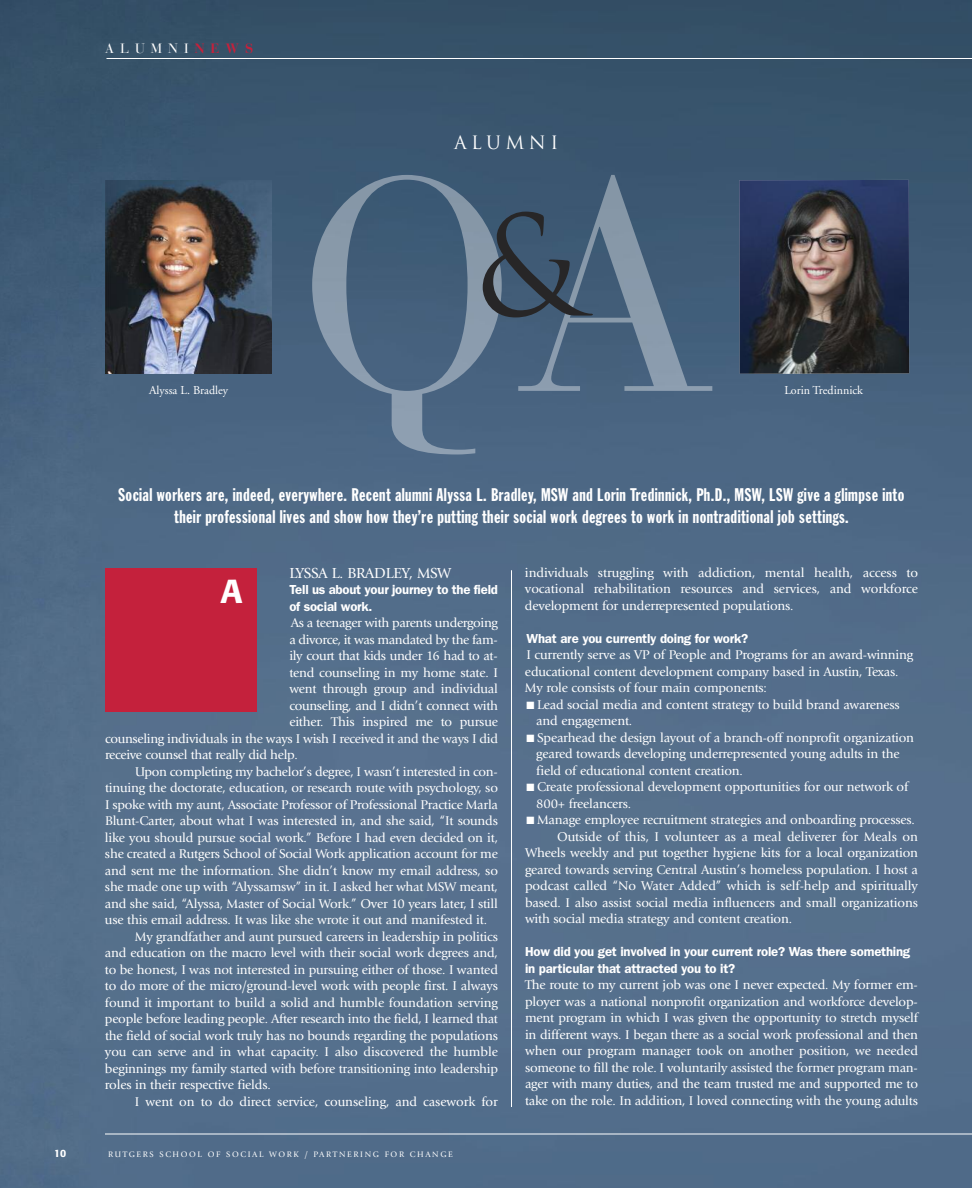
<style>
.page{position:relative;width:972px;height:1188px;background:#fff}
.page>*{position:absolute;margin:0;border:0;box-sizing:border-box;transform-origin:0 0}
.t1{font:135px "Trajan";color:#272627}
.t2{font:500 33px "Formata BQ";color:#fff}
.t3{font:18px/21.6px "Franklin Gothic Extra Cond";letter-spacing:.025em;color:#fff;text-align:center}
.t4{font:18px "Trajan";letter-spacing:.25em;color:#fff}
.t5{font:15px "Giovanni";letter-spacing:-.015em;color:#fff}
.t6{font:13.5px "Bauer Bodoni";letter-spacing:.45em;color:#fff}
.t7{font:13.2px/16.5px "Giovanni";letter-spacing:-.015em;color:#fff}
.t8{font:600 13.2px/16.5px "Franklin Gothic";letter-spacing:-.015em;color:#fff}
.t9{font:12px "Adobe Garamond";color:#fff}
.t10{font:500 10.5px "Formata BQ";color:#fff}
.t11{font:8.25px "Giovanni";letter-spacing:.2em;color:#fff}
.s1{font-weight:700;color:#c4213c}
</style>
<div class="page">
<img style="left:0;top:0;width:972px;height:1188px">
<img style="left:312px;top:175px;width:400px;height:279px">
<div style="left:105px;top:568px;width:151px;height:143px;background:#c4213c"></div>
<hr style="left:105px;top:1134px;width:867px;height:1px;background:#fff">
<img style="left:106px;top:180px;width:165px;height:194px">
<img style="left:739px;top:180px;width:170px;height:194px">
<hr style="left:511px;top:570px;width:1px;height:537px;background:#fff">
<hr style="left:106px;top:58px;width:866px;height:1px;background:#fff">
<p class="t6" style="left:105px;top:43px;width:150px">ALUMNI<span class="s1">NEWS</span></p>
<h3 class="t4" style="left:454px;top:132px;width:106px">ALUMNI</h3>
<h1 class="t1" style="left:476px;top:190px;width:106px">&amp;</h1>
<p class="t9" style="left:149px;top:386px;width:80px">Alyssa L. Bradley</p>
<p class="t9" style="left:784px;top:386px;width:80px">Lorin Tredinnick</p>
<p class="t3" style="left:119px;top:485px;width:787px">Social workers are, indeed, everywhere. Recent alumni Alyssa L. Bradley, MSW and Lorin Tredinnick, Ph.D., MSW, LSW give a glimpse into their professional lives and show how they’re putting their social work degrees to work in nontraditional job settings.</p>
<p class="t5" style="left:289px;top:567px;width:164px">LYSSA L. BRADLEY, MSW</p>
<p class="t8" style="left:289px;top:582px;width:210px">Tell us about your journey to the field of social work.</p>
<p class="t7" style="left:291px;top:616px;width:209px">As a teenager with parents undergoing</p>
<p class="t7" style="left:289px;top:632px;width:210px">a divorce, it was mandated by the fam-</p>
<p class="t7" style="left:289px;top:649px;width:210px">ily court that kids under 16 had to at-</p>
<p class="t7" style="left:289px;top:665px;width:210px">tend counseling in my home state. I</p>
<p class="t7" style="left:289px;top:682px;width:210px">went through group and individual</p>
<p class="t7" style="left:289px;top:698px;width:210px">counseling, and I didn’t connect with</p>
<p class="t7" style="left:289px;top:715px;width:210px">either. This inspired me to pursue</p>
<p class="t7" style="left:105px;top:731px;width:394px">counseling individuals in the ways I wish I received it and the ways I did</p>
<p class="t7" style="left:105px;top:748px;width:194px">receive counsel that really did help.</p>
<p class="t7" style="left:135px;top:764px;width:364px">Upon completing my bachelor’s degree, I wasn’t interested in con-</p>
<p class="t7" style="left:105px;top:781px;width:395px">tinuing the doctorate, education, or research route with psychology, so</p>
<p class="t7" style="left:105px;top:797px;width:395px">I spoke with my aunt, Associate Professor of Professional Practice Marla</p>
<p class="t7" style="left:105px;top:814px;width:395px">Blunt-Carter, about what I was interested in, and she said, “It sounds</p>
<p class="t7" style="left:105px;top:830px;width:395px">like you should pursue social work.” Before I had even decided on it,</p>
<p class="t7" style="left:105px;top:847px;width:394px">she created a Rutgers School of Social Work application account for me</p>
<p class="t7" style="left:105px;top:863px;width:395px">and sent me the information. She didn’t know my email address, so</p>
<p class="t7" style="left:105px;top:880px;width:394px">she made one up with “Alyssamsw” in it. I asked her what MSW meant,</p>
<p class="t7" style="left:105px;top:896px;width:394px">and she said, “Alyssa, Master of Social Work.” Over 10 years later, I still</p>
<p class="t7" style="left:105px;top:913px;width:384px">use this email address. It was like she wrote it out and manifested it.</p>
<p class="t7" style="left:135px;top:929px;width:365px">My grandfather and aunt pursued careers in leadership in politics</p>
<p class="t7" style="left:105px;top:946px;width:395px">and education on the macro level with their social work degrees and,</p>
<p class="t7" style="left:105px;top:962px;width:395px">to be honest, I was not interested in pursuing either of those. I wanted</p>
<p class="t7" style="left:105px;top:979px;width:395px">to do more of the micro/ground-level work with people first. I always</p>
<p class="t7" style="left:105px;top:995px;width:395px">found it important to build a solid and humble foundation serving</p>
<p class="t7" style="left:105px;top:1012px;width:395px">people before leading people. After research into the field, I learned that</p>
<p class="t7" style="left:105px;top:1028px;width:395px">the field of social work truly has no bounds regarding the populations</p>
<p class="t7" style="left:105px;top:1045px;width:394px">you can serve and in what capacity. I also discovered the humble</p>
<p class="t7" style="left:105px;top:1061px;width:394px">beginnings my family started with before transitioning into leadership</p>
<p class="t7" style="left:105px;top:1078px;width:167px">roles in their respective fields.</p>
<p class="t7" style="left:135px;top:1094px;width:365px">I went on to do direct service, counseling, and casework for</p>
<h2 class="t2" style="left:221px;top:577px;width:24px">A</h2>
<p class="t10" style="left:54px;top:1148px;width:14px">10</p>
<p class="t11" style="left:108px;top:1151px;width:346px">RUTGERS SCHOOL OF SOCIAL WORK / PARTNERING FOR CHANGE</p>
<p class="t7" style="left:525px;top:565px;width:395px;text-align:justify">individuals struggling with addiction, mental health, access to vocational rehabilitation resources and services, and workforce development for underrepresented populations.</p>
<p class="t8" style="left:526px;top:630px;width:223px">What are you currently doing for work?</p>
<p class="t7" style="left:525px;top:648px;width:390px">I currently serve as VP of People and Programs for an award-winning educational content development company based in Austin, Texas.<br>My role consists of four main components:</p>
<p class="t7" style="left:536px;top:697px;width:365px;text-indent:-10px">■ Lead social media and content strategy to build brand awareness and engagement.</p>
<p class="t7" style="left:536px;top:730px;width:379px;text-indent:-10px">■ Spearhead the design layout of a branch-off nonprofit organization geared towards developing underrepresented young adults in the field of educational content creation.</p>
<p class="t7" style="left:536px;top:780px;width:374px;text-indent:-10px">■ Create professional development opportunities for our network of<br>800+ freelancers.</p>
<p class="t7" style="left:526px;top:813px;width:390px">■ Manage employee recruitment strategies and onboarding processes.</p>
<p class="t7" style="left:557px;top:829px;width:362px">Outside of this, I volunteer as a meal deliverer for Meals on</p>
<p class="t7" style="left:525px;top:846px;width:395px">Wheels weekly and put together hygiene kits for a local organization</p>
<p class="t7" style="left:525px;top:862px;width:395px">geared towards serving Central Austin’s homeless population. I host a</p>
<p class="t7" style="left:525px;top:879px;width:395px">podcast called “No Water Added” which is self-help and spiritually</p>
<p class="t7" style="left:525px;top:895px;width:395px">based. I also assist social media influencers and small organizations</p>
<p class="t7" style="left:525px;top:912px;width:269px">with social media strategy and content creation.</p>
<p class="t8" style="left:525px;top:943px;width:387px">How did you get involved in your current role? Was there something in particular that attracted you to it?</p>
<p class="t7" style="left:525px;top:978px;width:395px;text-align:justify">The route to my current job was one I never expected. My former em&shy;ployer was a national nonprofit organization and workforce develop&shy;ment program in which I was given the opportunity to stretch myself in different ways. I began there as a social work professional and then when our program manager took on another position, we needed someone to fill the role. I voluntarily assisted the former program man&shy;ager with many duties, and the team trusted me and supported me to take on the role. In addition, I loved connecting with the young adults</p>
</div>
